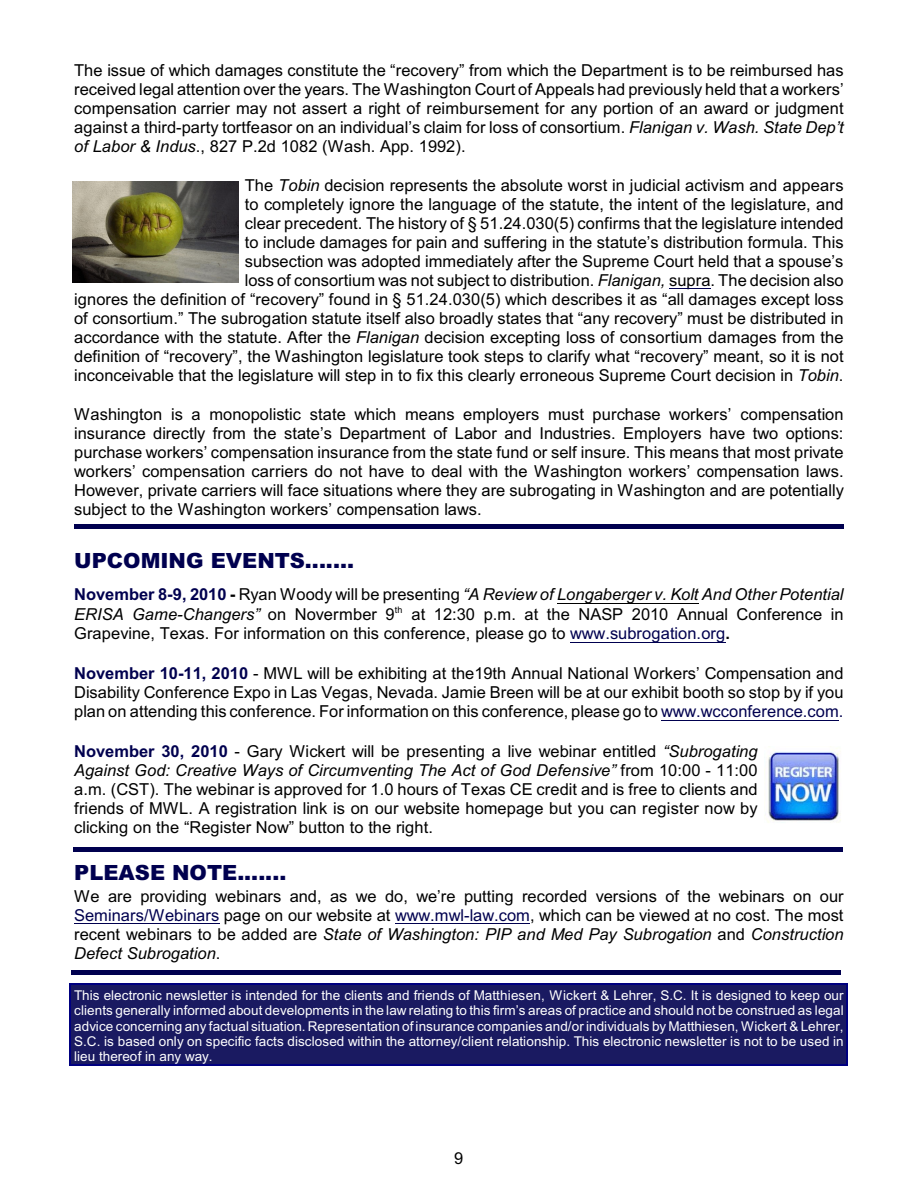
<style>
.page{position:relative;width:918px;height:1188px;background:#fff}
.page>*{position:absolute;margin:0;border:0;box-sizing:border-box;transform-origin:0 0}
.t1{font:900 21px "Arial";letter-spacing:.005em;color:#00004f}
.t2{font:16.5px/19px "Arial";color:#000;text-align:justify}
.t3{font:13.5px/15.3px "Arial";letter-spacing:.005em;color:#fff;text-align:justify}
.t4{font:9px "Arial";color:#000}
.s1{font-style:italic}
.s2{font-weight:700;color:#00004f}
.s3{font-weight:700}
.s4{color:#00004f}
</style>
<div class="page">
<div style="left:70px;top:983px;width:778px;height:82px;background:#1a1a61"></div>
<hr style="left:70px;top:983px;width:1px;height:82px;background:#000080">
<hr style="left:847px;top:983px;width:1px;height:82px;background:#000080">
<hr style="left:70px;top:983px;width:778px;height:1px;background:#000080">
<hr style="left:70px;top:1064px;width:778px;height:1px;background:#000080">
<hr style="left:669px;top:289px;width:41px;height:1px;background:#00004f">
<hr style="left:557px;top:603px;width:142px;height:1px;background:#000">
<hr style="left:570px;top:642px;width:155px;height:1px;background:#00004f">
<hr style="left:661px;top:720px;width:178px;height:1px;background:#00004f">
<hr style="left:74px;top:923px;width:145px;height:1px;background:#00004f">
<hr style="left:395px;top:923px;width:135px;height:1px;background:#00004f">
<hr style="left:74px;top:525px;width:769px;height:4px;background:#00004f">
<div style="left:73px;top:847px;width:769px;height:5px;background:#00004f"></div>
<div style="left:72px;top:970px;width:769px;height:5px;background:#00004f"></div>
<img style="left:73px;top:182px;width:165px;height:100px">
<img style="left:764px;top:748px;width:77px;height:75px">
<p class="t2" style="left:74px;top:62px;width:771px">The issue of which damages constitute the “recovery” from which the Department is to be reimbursed has received legal attention over the years. The Washington Court of Appeals had previously held that a workers’ compensation carrier may not assert a right of reimbursement for any portion of an award or judgment against a third-party tortfeasor on an individual’s claim for loss of consortium. <span class="s1">Flanigan v. Wash. State Dep’t of Labor &amp; Indus</span>., 827 P.2d 1082 (Wash. App. 1992).</p>
<p class="t2" style="left:74px;top:177px;width:771px;text-align:right">The <span class="s1">Tobin</span> decision represents the absolute worst in judicial activism and appears<br>to completely ignore the language of the statute, the intent of the legislature, and<br>clear precedent. The history of § 51.24.030(5) confirms that the legislature intended<br>to include damages for pain and suffering in the statute’s distribution formula. This<br>subsection was adopted immediately after the Supreme Court held that a spouse’s<br>loss of consortium was not subject to distribution. <span class="s1">Flanigan,</span> supra. The decision also<br>ignores the definition of “recovery” found in § 51.24.030(5) which describes it as “all damages except loss of consortium.” The subrogation statute itself also broadly states that “any recovery” must be distributed in accordance with the statute. After the <span class="s1">Flanigan</span> decision excepting loss of consortium damages from the definition of “recovery”, the Washington legislature took steps to clarify what “recovery” meant, so it is not inconceivable that the legislature will step in to fix this clearly erroneous Supreme Court decision in <span class="s1">Tobin</span>.</p>
<p class="t2" style="left:74px;top:406px;width:771px">Washington is a monopolistic state which means employers must purchase workers’ compensation insurance directly from the state’s Department of Labor and Industries. Employers have two options: purchase workers’ compensation insurance from the state fund or self insure. This means that most private workers’ compensation carriers do not have to deal with the Washington workers’ compensation laws.<br>However, private carriers will face situations where they are subrogating in Washington and are potentially subject to the Washington workers’ compensation laws.</p>
<p class="t1" style="left:74px;top:553px;width:281px">UPCOMING EVENTS.......</p>
<p class="t2" style="left:74px;top:586px;width:771px"><span class="s2">November 8-9, 2010</span> <span class="s3">-</span> Ryan Woody will be presenting <span class="s1">“A Review of Longaberger v. Kolt And Other Potential<br>ERISA Game-Changers”</span> on Novermber 9 at 12:30 p.m. at the NASP 2010 Annual Conference in</p>
<p class="t4" style="left:395px;top:606px;width:9px">th</p>
<p class="t2" style="left:74px;top:625px;width:657px">Grapevine, Texas. For information on this conference, please go to <span class="s4">www.subrogation.org</span><span class="s3">.</span></p>
<p class="t2" style="left:74px;top:665px;width:771px"><span class="s2">November 10-11, 2010</span> - MWL will be exhibiting at the19th Annual National Workers’ Compensation and Disability Conference Expo in Las Vegas, Nevada. Jamie Breen will be at our exhibit booth so stop by if you plan on attending this conference. For information on this conference, please go to <span class="s4">www.wcconference.com.</span></p>
<p class="t2" style="left:74px;top:743px;width:685px"><span class="s2">November 30, 2010</span> - Gary Wickert will be presenting a live webinar entitled <span class="s1">“Subrogating Against God: Creative Ways of Circumventing The Act of God Defensive”</span> from 10:00 - 11:00 a.m. (CST). The webinar is approved for 1.0 hours of Texas CE credit and is free to clients and friends of MWL. A registration link is on our website homepage but you can register now by clicking on the “Register Now” button to the right.</p>
<p class="t1" style="left:74px;top:865px;width:214px">PLEASE NOTE.......</p>
<p class="t2" style="left:74px;top:888px;width:771px">We are providing webinars and, as we do, we’re putting recorded versions of the webinars on our <span class="s4">Seminars/Webinars</span> page on our website at <span class="s4">www.mwl-law.com</span>, which can be viewed at no cost. The most recent webinars to be added are <span class="s1">State of Washington: PIP and Med Pay Subrogation</span> and <span class="s1">Construction Defect Subrogation</span>.</p>
<p class="t3" style="left:74px;top:989px;width:771px">This electronic newsletter is intended for the clients and friends of Matthiesen, Wickert &amp; Lehrer, S.C. It is designed to keep our clients generally informed about developments in the law relating to this firm’s areas of practice and should not be construed as legal advice concerning any factual situation. Representation of insurance companies and/or individuals by Matthiesen, Wickert &amp; Lehrer, S.C. is based only on specific facts disclosed within the attorney/client relationship. This electronic newsletter is not to be used in lieu thereof in any way.</p>
<p class="t2" style="left:454px;top:1150px;width:11px">9</p>
</div>
